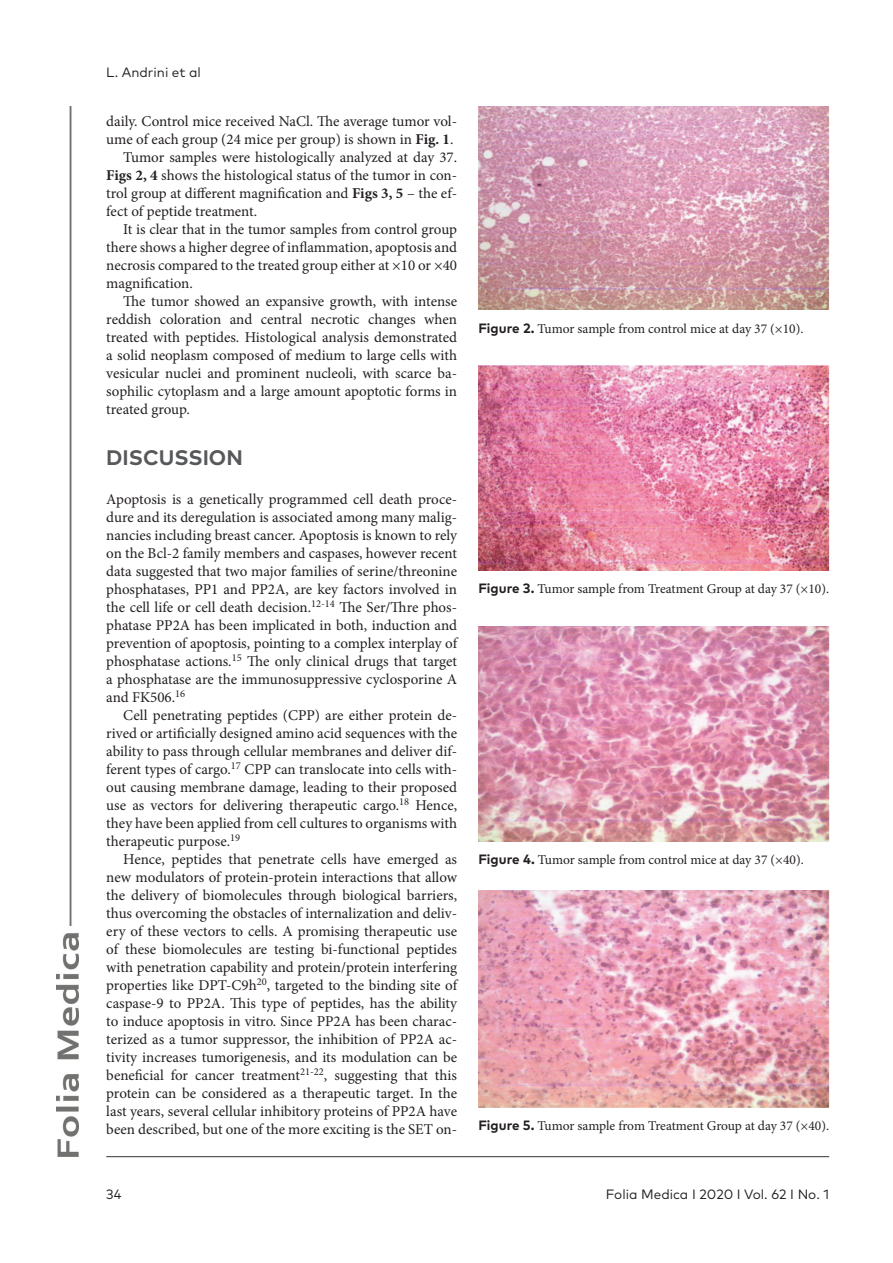
<style>
.page{position:relative;width:893px;height:1263px;background:#fff}
.page>*{position:absolute;margin:0;border:0;box-sizing:border-box;transform-origin:0 0}
.H_1{font:700 21px "FF Mark Pro";color:#57585a}
.Body_text{font:15px/18px "Minion Pro";letter-spacing:-.005em;color:#231f20;text-align:justify}
.Body_text_-_no_inden{font:15px/18px "Minion Pro";letter-spacing:-.005em;color:#231f20;text-align:justify}
.FIG_Caption{font:13.5px "Minion Pro";letter-spacing:-.005em;color:#231f20}
.t1{font:13.5px "FF Mark Pro";color:#231f20}
.s1{font-weight:700}
.s2{font-family:"FF Mark Pro";font-weight:700}
</style>
<div class="page">
<hr style="left:106px;top:1156px;width:723px;height:1px;background:#333">
<img style="left:57px;top:106px;width:22px;height:1051px">
<img style="left:478px;top:106px;width:351px;height:204px">
<img style="left:478px;top:366px;width:351px;height:205px">
<img style="left:478px;top:626px;width:351px;height:215px">
<img style="left:478px;top:891px;width:351px;height:216px">
<p class="t1" style="left:106px;top:62px;width:96px">L. Andrini et al</p>
<p class="Body_text" style="left:106px;top:112px;width:352px">daily. Control mice received NaCl. The average tumor vol&shy;ume of each group (24 mice per group) is shown in <span class="s1">Fig. 1</span>.</p>
<p class="Body_text" style="left:106px;top:148px;width:352px;text-indent:17px">Tumor samples were histologically analyzed at day 37.<br><span class="s1">Figs 2, 4</span> shows the histological status of the tumor in con&shy;trol group at different magnification and <span class="s1">Figs 3, 5</span> – the ef&shy;fect of peptide treatment.</p>
<p class="Body_text" style="left:106px;top:220px;width:352px;text-indent:17px">It is clear that in the tumor samples from control group there shows a higher degree of inflammation, apoptosis and necrosis compared to the treated group either at ×10 or ×40 magnification.</p>
<p class="Body_text" style="left:106px;top:292px;width:352px;text-indent:17px">The tumor showed an expansive growth, with intense reddish coloration and central necrotic changes when treated with peptides. Histological analysis demonstrated a solid neoplasm composed of medium to large cells with vesicular nuclei and prominent nucleoli, with scarce ba&shy;sophilic cytoplasm and a large amount apoptotic forms in treated group.</p>
<p class="H_1" style="left:106px;top:441px;width:138px">DISCUSSION</p>
<p class="Body_text_-_no_inden" style="left:106px;top:490px;width:352px">Apoptosis is a genetically programmed cell death proce&shy;dure and its deregulation is associated among many malig&shy;nancies including breast cancer. Apoptosis is known to rely on the Bcl-2 family members and caspases, however recent data suggested that two major families of serine/threonine phosphatases, PP1 and PP2A, are key factors involved in the cell life or cell death decision.<sup>12-14</sup> The Ser/Thre phos&shy;phatase PP2A has been implicated in both, induction and prevention of apoptosis, pointing to a complex interplay of phosphatase actions.<sup>15</sup> The only clinical drugs that target a phosphatase are the immunosuppressive cyclosporine A and FK506.<sup>16</sup></p>
<p class="Body_text" style="left:106px;top:706px;width:352px;text-indent:17px">Cell penetrating peptides (CPP) are either protein de&shy;rived or artificially designed amino acid sequences with the ability to pass through cellular membranes and deliver dif&shy;ferent types of cargo.<sup>17</sup> CPP can translocate into cells with&shy;out causing membrane damage, leading to their proposed use as vectors for delivering therapeutic cargo.<sup>18</sup> Hence, they have been applied from cell cultures to organisms with therapeutic purpose.<sup>19</sup></p>
<p class="Body_text" style="left:106px;top:850px;width:352px;text-indent:17px">Hence, peptides that penetrate cells have emerged as new modulators of protein-protein interactions that allow the delivery of biomolecules through biological barriers, thus overcoming the obstacles of internalization and deliv&shy;ery of these vectors to cells. A promising therapeutic use of these biomolecules are testing bi-functional peptides with penetration capability and protein/protein interfering properties like DPT-C9h<sup>20</sup>, targeted to the binding site of caspase-9 to PP2A. This type of peptides, has the ability to induce apoptosis in vitro. Since PP2A has been charac&shy;terized as a tumor suppressor, the inhibition of PP2A ac&shy;tivity increases tumorigenesis, and its modulation can be beneficial for cancer treatment<sup>21-22</sup>, suggesting that this protein can be considered as a therapeutic target. In the last years, several cellular inhibitory proteins of PP2A have been described, but one of the more exciting is the SET on-</p>
<p class="t1" style="left:106px;top:1184px;width:17px">34</p>
<p class="FIG_Caption" style="left:478px;top:319px;width:327px"><span class="s2">Figure 2.</span> Tumor sample from control mice at day 37 (×10).</p>
<p class="FIG_Caption" style="left:478px;top:580px;width:352px"><span class="s2">Figure 3.</span> Tumor sample from Treatment Group at day 37 (×10).</p>
<p class="FIG_Caption" style="left:478px;top:850px;width:327px"><span class="s2">Figure 4.</span> Tumor sample from control mice at day 37 (×40).</p>
<p class="FIG_Caption" style="left:478px;top:1116px;width:352px"><span class="s2">Figure 5.</span> Tumor sample from Treatment Group at day 37 (×40).</p>
<p class="t1" style="left:606px;top:1184px;width:225px">Folia Medica I 2020 I Vol. 62 I No. 1</p>
</div>
